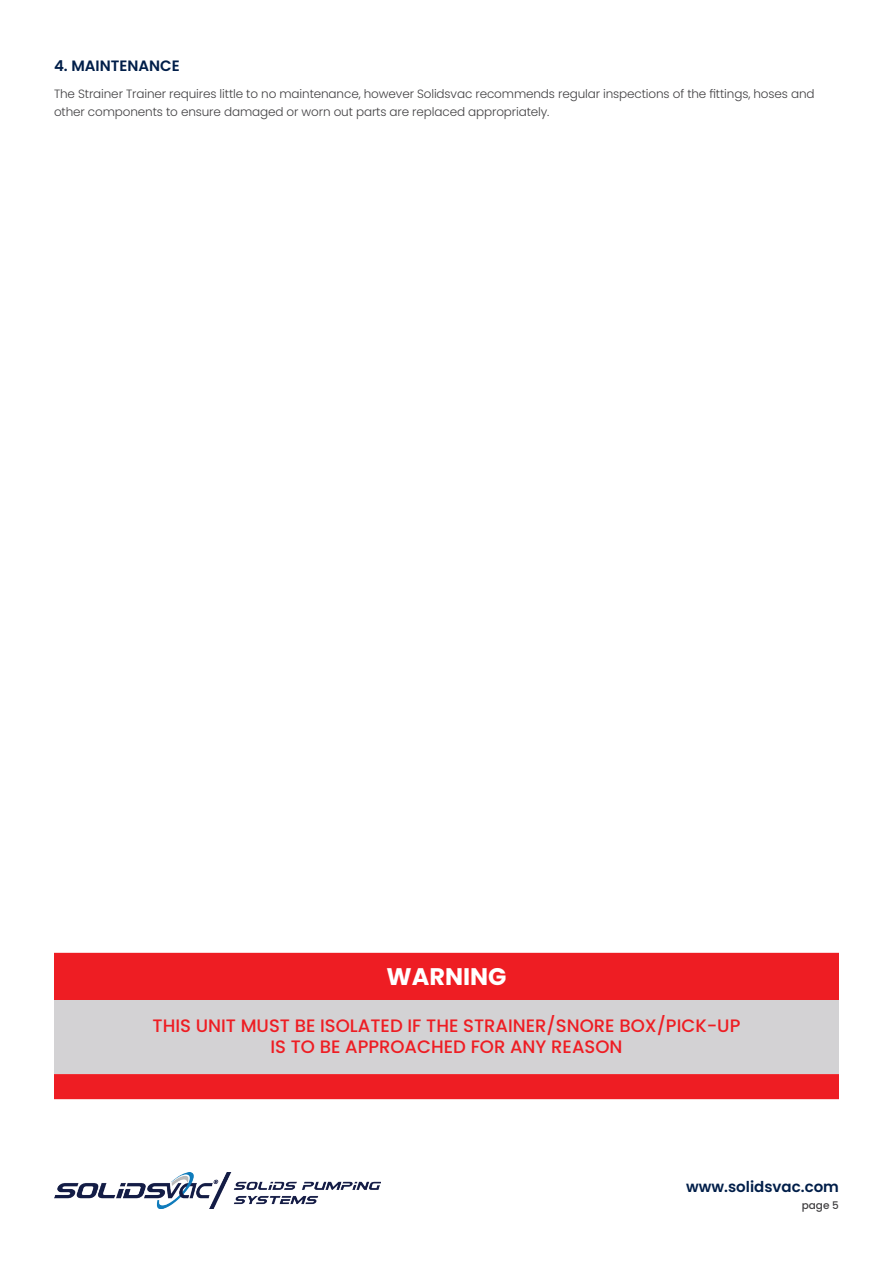
<style>
.page{position:relative;width:893px;height:1263px;background:#fff}
.page>*{position:absolute;margin:0;border:0;box-sizing:border-box;transform-origin:0 0}
.t1{font:700 24px "Poppins";color:#fff}
.t2{font:500 18px "Poppins";color:#ee1d23}
.t3{font:600 15px "Poppins";color:#001e49}
.t4{font:300 12px/18px "Poppins";letter-spacing:-.01em;color:#414042}
.t5{font:500 10.5px "Poppins";color:#414042}
</style>
<div class="page">
<img style="left:54px;top:1172px;width:327px;height:37px">
<div style="left:54px;top:953px;width:785px;height:146px;background:#ee1d23"></div>
<div style="left:54px;top:1000px;width:785px;height:74px;background:#d3d2d4"></div>
<p class="t3" style="left:54px;top:57px;width:127px">4. MAINTENANCE</p>
<p class="t4" style="left:54px;top:85px;width:762px">The Strainer Trainer requires little to no maintenance, however Solidsvac recommends regular inspections of the fittings, hoses and other components to ensure damaged or worn out parts are replaced appropriately.</p>
<p class="t1" style="left:386px;top:963px;width:122px">WARNING</p>
<p class="t2" style="left:153px;top:1015px;width:589px">THIS UNIT MUST BE ISOLATED IF THE STRAINER/SNORE BOX/PICK-UP</p>
<p class="t2" style="left:270px;top:1036px;width:354px">IS TO BE APPROACHED FOR ANY REASON</p>
<p class="t3" style="left:686px;top:1178px;width:154px">www.solidsvac.com</p>
<p class="t5" style="left:802px;top:1199px;width:39px">page 5</p>
</div>
